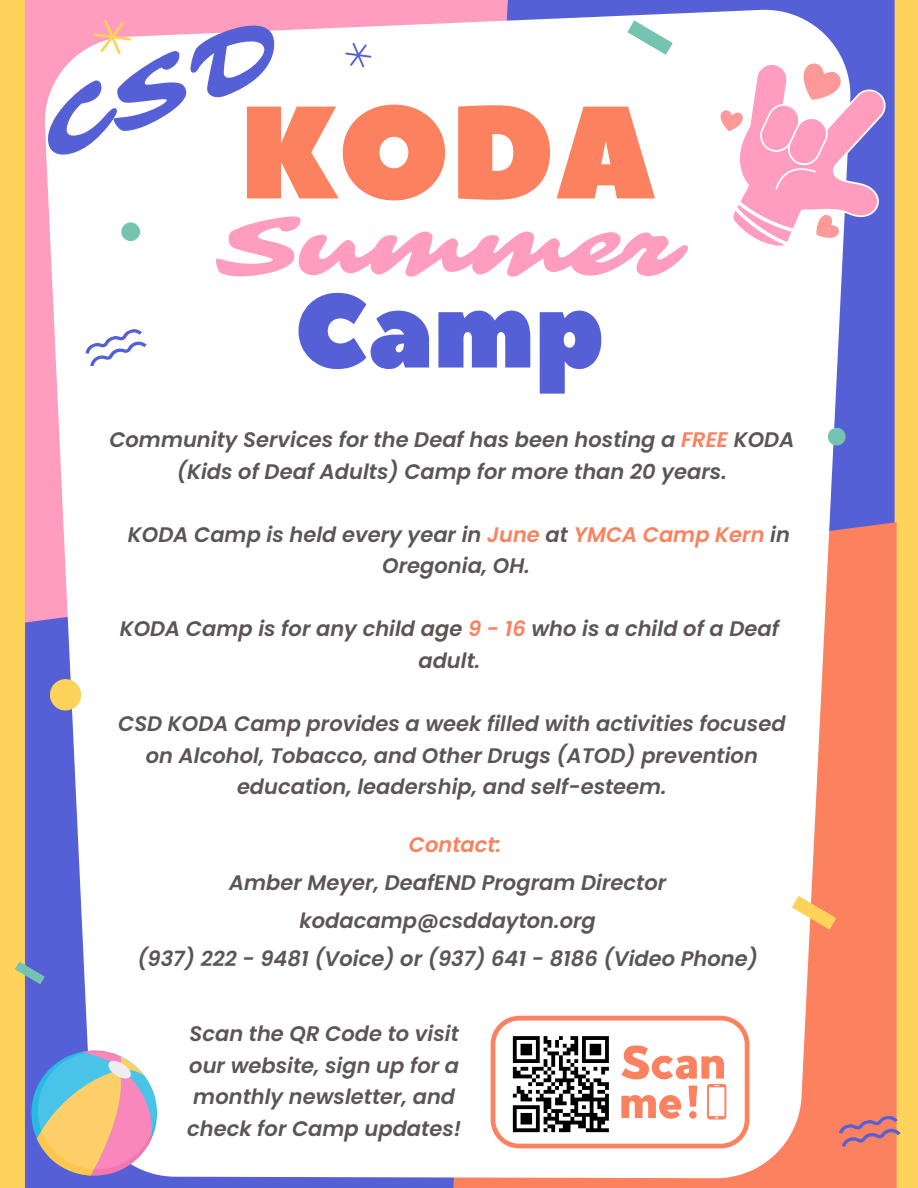
<style>
.page{position:relative;width:918px;height:1188px;background:#fdd359}
.page>*{position:absolute;margin:0;border:0;box-sizing:border-box;transform-origin:0 0}
.t1{font:131.25px "Peace Sans";color:#fb815f}
.t2{font:104.4px "Peace Sans";color:#5660d6}
.t3{font:87.45px "Sarina";color:#ff9dbe}
.t4{font:italic 600 21px/31.5px "Poppins";color:#5d5555;text-align:center}
.t5{font:italic 600 21px "Poppins";color:#fb815f}
.s1{color:#fb815f}
</style>
<div class="page">
<div style="left:509px;top:0;width:386px;height:522px;background:#5660d6"></div>
<div style="left:25px;top:0;width:484px;height:522px;background:#ff9dbe"></div>
<div style="left:25px;top:522px;width:872px;height:666px;background:#fb815f"></div>
<svg style="left:25px;top:561px;width:465px;height:627px;background:#6865d0"></svg>
<div style="left:45px;top:10px;width:805px;height:1168px;background:#fff"></div>
<svg style="left:83px;top:326px;width:64px;height:41px;background:#e2e4f8"></svg>
<svg style="left:838px;top:1114px;width:63px;height:34px;background:#d97f76"></svg>
<div style="left:828px;top:428px;width:18px;height:18px;background:#74c4b1;border-radius:50%"></div>
<div style="left:121px;top:222px;width:19px;height:19px;background:#74c4b1;border-radius:50%"></div>
<svg style="left:792px;top:896px;width:45px;height:34px"></svg>
<svg style="left:15px;top:961px;width:30px;height:24px"></svg>
<svg style="left:627px;top:20px;width:46px;height:35px;background:#cae8e1"></svg>
<div style="left:50px;top:679px;width:31px;height:31px;background:#fdd359;border-radius:50%"></div>
<svg style="left:345px;top:43px;width:26px;height:24px"></svg>
<svg style="left:677px;top:29px;width:218px;height:260px;background:#dfe1f7"></svg>
<svg style="left:693px;top:29px;width:202px;height:218px;background:#c7bae5"></svg>
<svg style="left:721px;top:92px;width:117px;height:163px;background:#fec6d7"></svg>
<svg style="left:491px;top:1016px;width:258px;height:132px;background:#dbc5be"></svg>
<hr style="left:559px;top:1128px;width:11px;height:4px;background:#000">
<svg style="left:586px;top:1128px;width:23px;height:4px"></svg>
<svg style="left:31px;top:1050px;width:126px;height:127px"></svg>
<svg style="left:33px;top:16px;width:254px;height:144px;background:#feeaf0"></svg>
<p class="t1" style="left:239px;top:66px;width:419px">KODA</p>
<p class="t3" style="left:215px;top:193px;width:466px">Summer</p>
<p class="t2" style="left:294px;top:262px;width:312px">Camp</p>
<p class="t4" style="left:109px;top:424px;width:687px">Community Services for the Deaf has been hosting a <span class="s1">FREE</span> KODA (Kids of Deaf Adults) Camp for more than 20 years.</p>
<p class="t4" style="left:128px;top:518px;width:664px">KODA Camp is held every year in <span class="s1">June</span> at <span class="s1">YMCA Camp Kern</span> in<br>Oregonia, OH.</p>
<p class="t4" style="left:120px;top:613px;width:661px">KODA Camp is for any child age <span class="s1">9 - 16</span> who is a child of a Deaf adult.</p>
<p class="t4" style="left:118px;top:708px;width:669px">CSD KODA Camp provides a week filled with activities focused on Alcohol, Tobacco, and Other Drugs (ATOD) prevention education, leadership, and self-esteem.</p>
<p class="t5" style="left:409px;top:830px;width:94px">Contact:</p>
<p class="t4" style="left:229px;top:867px;width:439px">Amber Meyer, DeafEND Program Director</p>
<p class="t4" style="left:300px;top:905px;width:298px">kodacamp@csddayton.org</p>
<p class="t4" style="left:137px;top:943px;width:622px">(937) 222 - 9481 (Voice) or (937) 641 - 8186 (Video Phone)</p>
<p class="t4" style="left:187px;top:1018px;width:276px;text-align:left">Scan the QR Code to visit our website, sign up for a monthly newsletter, and check for Camp updates!</p>
</div>
